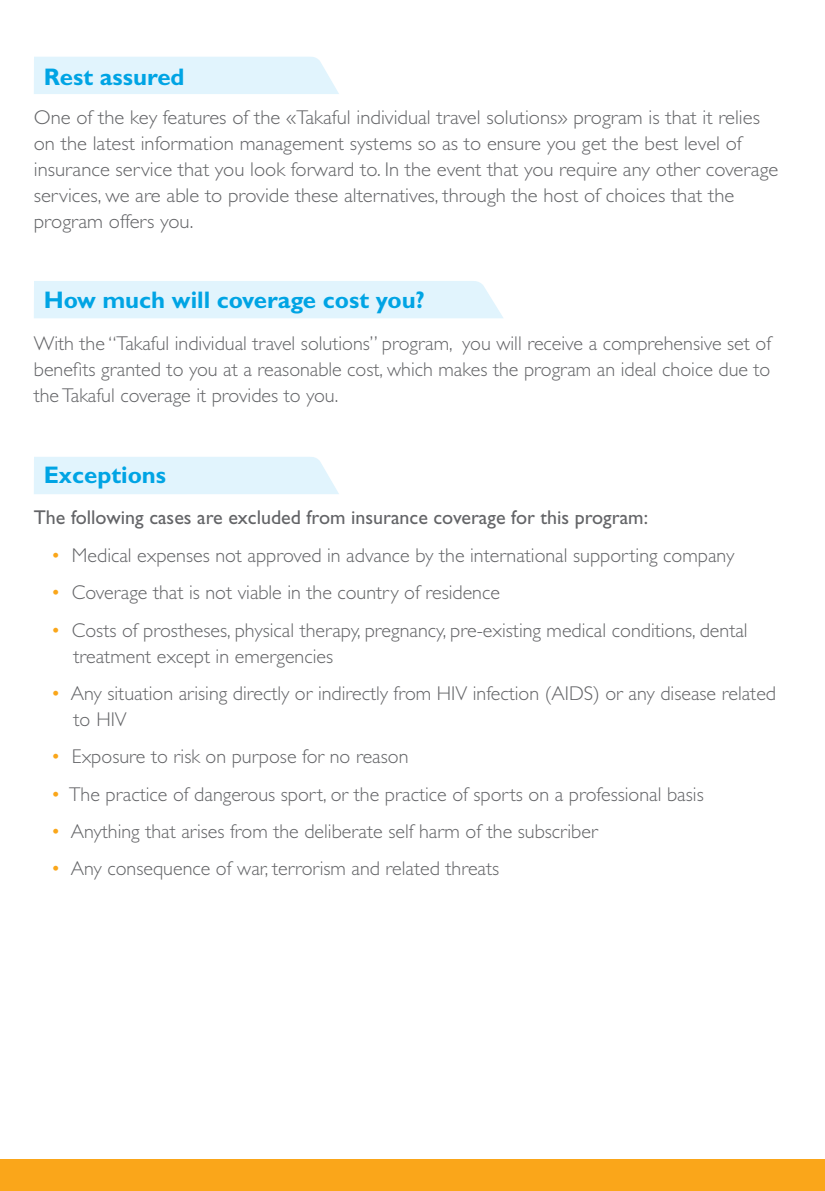
<style>
.page{position:relative;width:825px;height:1191px;background:#fff}
.page>*{position:absolute;margin:0;border:0;box-sizing:border-box;transform-origin:0 0}
.t1{font:700 24px "Gill Sans";color:#00a4e4}
.t2{font:300 20px/26px "Gill Sans";color:#636467}
.t3{font:20px "Gill Sans";color:#636467}
.s1{color:#faa61a}
</style>
<div class="page">
<div style="left:0;top:1159px;width:825px;height:32px;background:#faa61a"></div>
<div style="left:34px;top:281px;width:469px;height:37px;background:#e1f4fd"></div>
<div style="left:34px;top:57px;width:305px;height:37px;background:#e1f4fd"></div>
<div style="left:34px;top:457px;width:305px;height:37px;background:#e1f4fd"></div>
<p class="t1" style="left:44px;top:63px;width:142px">Rest assured</p>
<p class="t2" style="left:34px;top:104px;width:746px">One of the key features of the «Takaful individual travel solutions» program is that it relies on the latest information management systems so as to ensure you get the best level of insurance service that you look forward to. In the event that you require any other coverage services, we are able to provide these alternatives, through the host of choices that the program offers you.</p>
<p class="t1" style="left:44px;top:285px;width:382px">How much will coverage cost you?</p>
<p class="t2" style="left:34px;top:330px;width:739px;text-align:justify">With the “Takaful individual travel solutions” program, you will receive a comprehensive set of benefits granted to you at a reasonable cost, which makes the program an ideal choice due to the Takaful coverage it provides to you.</p>
<p class="t1" style="left:44px;top:461px;width:124px">Exceptions</p>
<p class="t3" style="left:34px;top:505px;width:616px">The following cases are excluded from insurance coverage for this program:</p>
<p class="t2" style="left:51px;top:542px;width:685px"><span class="s1">•</span> Medical expenses not approved in advance by the international supporting company</p>
<p class="t2" style="left:51px;top:580px;width:451px"><span class="s1">•</span> Coverage that is not viable in the country of residence</p>
<p class="t2" style="left:74px;top:617px;width:676px;text-indent:-23px"><span class="s1">•</span> Costs of prostheses, physical therapy, pregnancy, pre-existing medical conditions, dental treatment except in emergencies</p>
<p class="t2" style="left:74px;top:680px;width:704px;text-indent:-23px"><span class="s1">•</span> Any situation arising directly or indirectly from HIV infection (AIDS) or any disease related to HIV</p>
<p class="t2" style="left:51px;top:744px;width:359px"><span class="s1">•</span> Exposure to risk on purpose for no reason</p>
<p class="t2" style="left:51px;top:781px;width:654px"><span class="s1">•</span> The practice of dangerous sport, or the practice of sports on a professional basis</p>
<p class="t2" style="left:51px;top:818px;width:548px"><span class="s1">•</span> Anything that arises from the deliberate self harm of the subscriber</p>
<p class="t2" style="left:51px;top:856px;width:450px"><span class="s1">•</span> Any consequence of war, terrorism and related threats</p>
</div>
